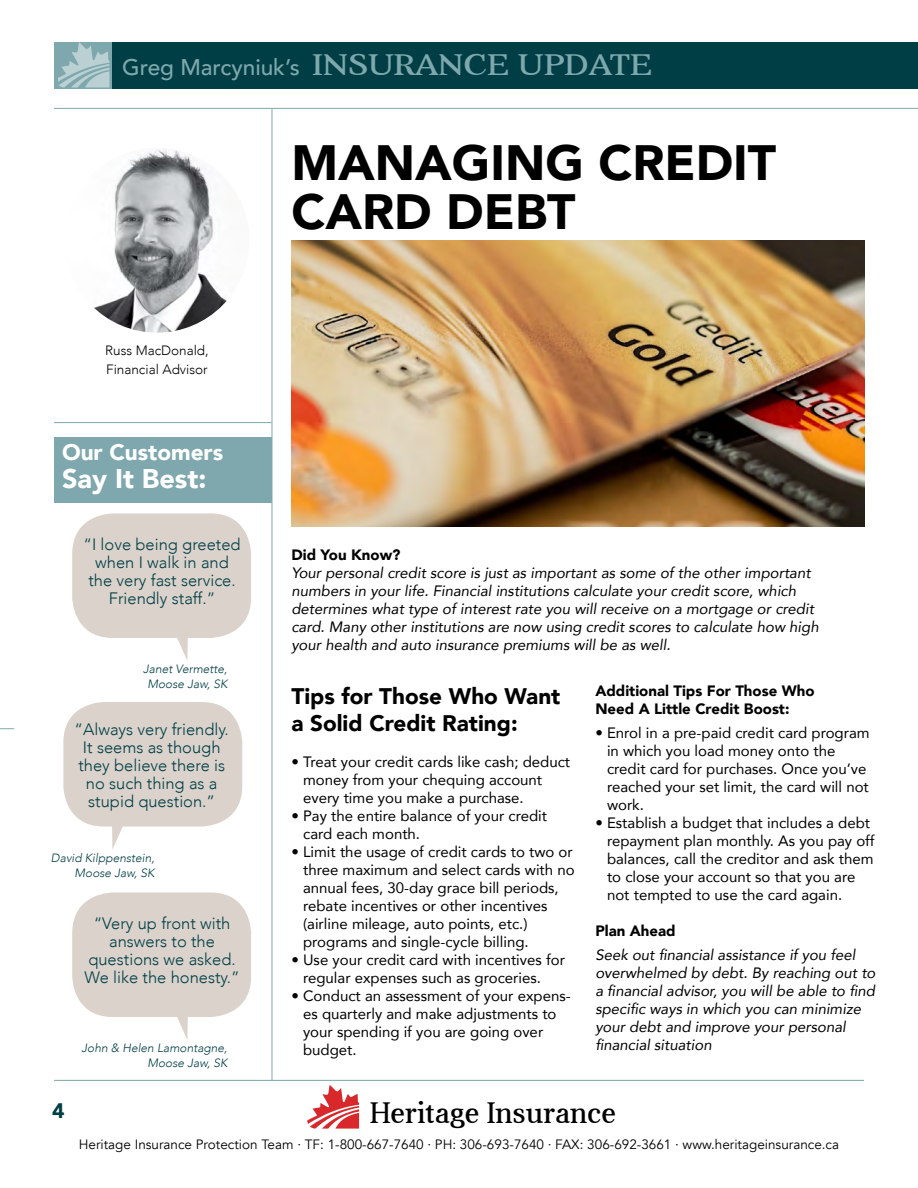
<style>
.page{position:relative;width:918px;height:1188px;background:#fff}
.page>*{position:absolute;margin:0;border:0;box-sizing:border-box;transform-origin:0 0}
.t1{font:900 49.5px/49.5px "Avenir";color:#000}
.t2{font:30.45px "Aver";color:#17181b}
.t3{font:900 27px "Avenir";color:#fff}
.t4{font:500 22.65px "Avenir";color:#7ea8ad}
.t5{font:900 22.5px/27px "Avenir";color:#000}
.t6{font:900 22.5px "Avenir";color:#fff}
.t7{font:900 21px "Avenir";color:#003e45}
.t8{font:300 16.5px/18px "Avenir";color:#003e45;text-align:center}
.t9{font:15px/18px "Avenir";color:#000}
.t10{font:italic 15px/18px "Avenir";color:#000}
.t11{font:900 15px/18px "Avenir";color:#000}
.t12{font:13.5px "Avenir";color:#000}
.t13{font:300 13.5px "Avenir";color:#000}
.t14{font:italic 300 12px/15px "Avenir";color:#003e45;text-align:right}
.s1{font-family:"Aver";font-weight:400;font-size:30.15px}
</style>
<div class="page">
<div style="left:72px;top:513px;width:179px;height:125px;background:#dad2cb;border-radius:40px"></div>
<div style="left:72px;top:892px;width:179px;height:125px;background:#dad2cb;border-radius:40px"></div>
<div style="left:63px;top:702px;width:179px;height:125px;background:#dad2cb;border-radius:40px"></div>
<img style="left:65px;top:148px;width:184px;height:185px;border-radius:92px">
<hr style="left:272px;top:109px;width:1px;height:972px;background:#7ea8ad">
<hr style="left:54px;top:422px;width:218px;height:1px;background:#7ea8ad">
<hr style="left:54px;top:108px;width:864px;height:1px;background:#7ea8ad">
<img style="left:292px;top:240px;width:572px;height:286px">
<svg style="left:177px;top:638px;width:11px;height:23px"></svg>
<svg style="left:177px;top:1017px;width:11px;height:23px"></svg>
<svg style="left:112px;top:826px;width:18px;height:23px"></svg>
<div style="left:54px;top:437px;width:218px;height:66px;background:#7ea8ad"></div>
<hr style="left:54px;top:1080px;width:810px;height:1px;background:#7ea8ad">
<svg style="left:0;top:728px;width:14px;height:1px"></svg>
<div style="left:54px;top:42px;width:864px;height:47px;background:#003e45"></div>
<div style="left:54px;top:42px;width:58px;height:47px;background:linear-gradient(to bottom,#7ea8ad,#7ea8ad)"></div>
<svg style="left:58px;top:42px;width:51px;height:45px;background:#9cbcc0"></svg>
<svg style="left:307px;top:1085px;width:52px;height:44px"></svg>
<p class="t4" style="left:122px;top:48px;width:532px">Greg Marcyniuk’s <span class="s1">INSURANCE UPDATE</span></p>
<p class="t13" style="left:105px;top:342px;width:105px">Russ MacDonald,</p>
<p class="t13" style="left:106px;top:362px;width:103px">Financial Advisor</p>
<p class="t6" style="left:62px;top:433px;width:163px">Our Customers</p>
<p class="t3" style="left:62px;top:456px;width:146px">Say It Best:</p>
<p class="t8" style="left:83px;top:535px;width:159px">“I love being greeted when I walk in and the very fast service.<br>Friendly staff.”</p>
<p class="t14" style="left:143px;top:661px;width:86px;text-align:center">Janet Vermette,<br>Moose Jaw, SK</p>
<p class="t8" style="left:75px;top:720px;width:156px">“Always very friendly.<br>It seems as though they believe there is no such thing as a stupid question.”</p>
<p class="t14" style="left:51px;top:850px;width:105px">David Kilppenstein,<br>Moose Jaw, SK</p>
<p class="t8" style="left:85px;top:914px;width:157px">“Very up front with answers to the questions we asked.<br>We like the honesty.”</p>
<p class="t14" style="left:81px;top:1040px;width:147px">John &amp; Helen Lamontagne,<br>Moose Jaw, SK</p>
<p class="t1" style="left:291px;top:137px;width:486px">MANAGING CREDIT<br>CARD DEBT</p>
<p class="t11" style="left:291px;top:546px;width:111px">Did You Know?</p>
<p class="t10" style="left:291px;top:564px;width:529px">Your personal credit score is just as important as some of the other important numbers in your life. Financial institutions calculate your credit score, which determines what type of interest rate you will receive on a mortgage or credit card. Many other institutions are now using credit scores to calculate how high your health and auto insurance premiums will be as well.</p>
<p class="t5" style="left:291px;top:682px;width:271px">Tips for Those Who Want a Solid Credit Rating:</p>
<p class="t9" style="left:303px;top:752px;width:269px;text-indent:-12px">• Treat your credit cards like cash; deduct money from your chequing account every time you make a purchase.</p>
<p class="t9" style="left:303px;top:806px;width:246px;text-indent:-12px">• Pay the entire balance of your credit card each month.</p>
<p class="t9" style="left:303px;top:842px;width:273px;text-indent:-12px">• Limit the usage of credit cards to two or three maximum and select cards with no annual fees, 30-day grace bill periods, rebate incentives or other incentives (airline mileage, auto points, etc.) programs and single-cycle billing.</p>
<p class="t9" style="left:303px;top:950px;width:263px;text-indent:-12px">• Use your credit card with incentives for regular expenses such as groceries.</p>
<p class="t9" style="left:303px;top:986px;width:269px;text-indent:-12px">• Conduct an assessment of your expens&shy;es quarterly and make adjustments to your spending if you are going over budget.</p>
<p class="t11" style="left:595px;top:682px;width:221px">Additional Tips For Those Who<br>Need A Little Credit Boost:</p>
<p class="t9" style="left:607px;top:724px;width:264px;text-indent:-12px">• Enrol in a pre-paid credit card program in which you load money onto the credit card for purchases. Once you’ve reached your set limit, the card will not work.</p>
<p class="t9" style="left:607px;top:814px;width:269px;text-indent:-12px">• Establish a budget that includes a debt repayment plan monthly. As you pay off balances, call the creditor and ask them to close your account so that you are not tempted to use the card again.</p>
<p class="t11" style="left:595px;top:922px;width:82px">Plan Ahead</p>
<p class="t10" style="left:595px;top:946px;width:282px">Seek out financial assistance if you feel overwhelmed by debt. By reaching out to a financial advisor, you will be able to find specific ways in which you can minimize your debt and improve your personal financial situation</p>
<p class="t7" style="left:52px;top:1093px;width:14px">4</p>
<p class="t2" style="left:370px;top:1097px;width:250px">Heritage Insurance</p>
<p class="t12" style="left:79px;top:1136px;width:762px">Heritage Insurance Protection Team · TF: 1-800-667-7640 · PH: 306-693-7640 · FAX: 306-692-3661 · www.heritageinsurance.ca</p>
</div>
